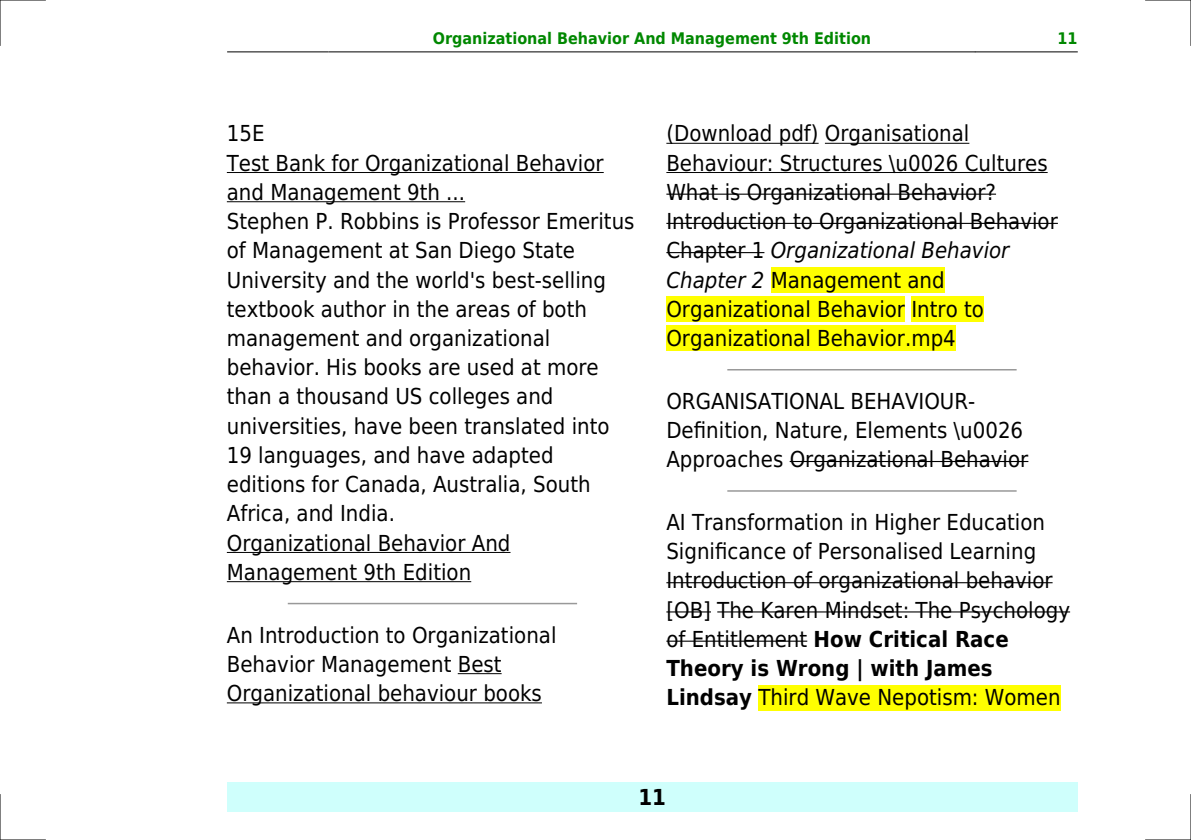
<style>
.page{position:relative;width:1191px;height:840px;background:#fff}
.page>*{position:absolute;margin:0;border:0;box-sizing:border-box;transform-origin:0 0}
.t1{font:22px/29.2px "DejaVu Sans Condensed";color:#000}
.t2{font:700 22px "DejaVu Sans Condensed";color:#000}
.t3{font:700 16px "DejaVu Sans Condensed";color:#080}
.s1{font-style:italic}
.s2{font-weight:700}
</style>
<div class="page">
<hr style="left:227px;top:51px;width:102px;height:1px;background:#000">
<hr style="left:329px;top:51px;width:645px;height:1px;background:#000">
<hr style="left:975px;top:51px;width:102px;height:1px;background:#000">
<div style="left:227px;top:782px;width:850px;height:29px;background:#cffffc"></div>
<hr style="left:227px;top:172px;width:377px;height:1px;background:#000">
<hr style="left:227px;top:201px;width:238px;height:1px;background:#000">
<hr style="left:227px;top:551px;width:283px;height:1px;background:#000">
<hr style="left:227px;top:581px;width:244px;height:1px;background:#000">
<hr style="left:288px;top:602px;width:288px;height:2px;background:#999">
<hr style="left:458px;top:672px;width:43px;height:1px;background:#000">
<hr style="left:227px;top:702px;width:315px;height:1px;background:#000">
<hr style="left:666px;top:143px;width:152px;height:1px;background:#000">
<hr style="left:825px;top:143px;width:144px;height:1px;background:#000">
<hr style="left:666px;top:172px;width:381px;height:1px;background:#000">
<hr style="left:666px;top:193px;width:330px;height:2px;background:#000">
<hr style="left:666px;top:223px;width:392px;height:1px;background:#000">
<hr style="left:666px;top:252px;width:98px;height:1px;background:#000">
<div style="left:770px;top:267px;width:174px;height:25px;background:#ff0"></div>
<div style="left:666px;top:296px;width:239px;height:26px;background:#ff0"></div>
<div style="left:911px;top:296px;width:73px;height:26px;background:#ff0"></div>
<div style="left:666px;top:325px;width:289px;height:26px;background:#ff0"></div>
<hr style="left:728px;top:369px;width:288px;height:1px;background:#999">
<hr style="left:789px;top:460px;width:239px;height:2px;background:#000">
<hr style="left:728px;top:490px;width:288px;height:1px;background:#999">
<hr style="left:666px;top:582px;width:386px;height:1px;background:#000">
<hr style="left:666px;top:611px;width:45px;height:1px;background:#000">
<hr style="left:717px;top:611px;width:353px;height:1px;background:#000">
<hr style="left:666px;top:640px;width:141px;height:1px;background:#000">
<div style="left:758px;top:684px;width:302px;height:26px;background:#ff0"></div>
<hr style="left:0;top:0;width:45px;height:1px;background:#000">
<hr style="left:1145px;top:0;width:46px;height:1px;background:#000">
<hr style="left:0;top:839px;width:45px;height:1px;background:#000">
<hr style="left:1145px;top:839px;width:46px;height:1px;background:#000">
<hr style="left:0;top:0;width:1px;height:45px;background:#000">
<hr style="left:0;top:794px;width:1px;height:45px;background:#000">
<hr style="left:1190px;top:0;width:1px;height:45px;background:#000">
<hr style="left:1190px;top:794px;width:1px;height:45px;background:#000">
<p class="t3" style="left:433px;top:29px;width:440px">Organizational Behavior And Management 9th Edition</p>
<p class="t3" style="left:1057px;top:29px;width:22px">11</p>
<p class="t1" style="left:227px;top:119px;width:409px">15E<br>Test Bank for Organizational Behavior and Management 9th ...<br>Stephen P. Robbins is Professor Emeritus of Management at San Diego State<br>University and the world's best-selling textbook author in the areas of both management and organizational behavior. His books are used at more than a thousand US colleges and universities, have been translated into<br>19 languages, and have adapted editions for Canada, Australia, South<br>Africa, and India.<br>Organizational Behavior And<br>Management 9th Edition</p>
<p class="t1" style="left:227px;top:620px;width:331px">An Introduction to Organizational<br>Behavior Management Best<br>Organizational behaviour books</p>
<p class="t1" style="left:666px;top:119px;width:393px">(Download pdf) Organisational Behaviour: Structures \u0026 Cultures What is Organizational Behavior?<br>Introduction to Organizational Behavior Chapter 1 <span class="s1">Organizational Behavior Chapter 2</span> Management and Organizational Behavior Intro to Organizational Behavior.mp4</p>
<p class="t1" style="left:666px;top:386px;width:363px">ORGANISATIONAL BEHAVIOUR-<br>Definition, Nature, Elements \u0026<br>Approaches Organizational Behavior</p>
<p class="t1" style="left:666px;top:507px;width:405px">AI Transformation in Higher Education Significance of Personalised Learning Introduction of organizational behavior [OB] The Karen Mindset: The Psychology of Entitlement <span class="s2">How Critical Race Theory is Wrong | with James Lindsay</span> Third Wave Nepotism: Women</p>
<p class="t2" style="left:638px;top:783px;width:29px">11</p>
</div>
